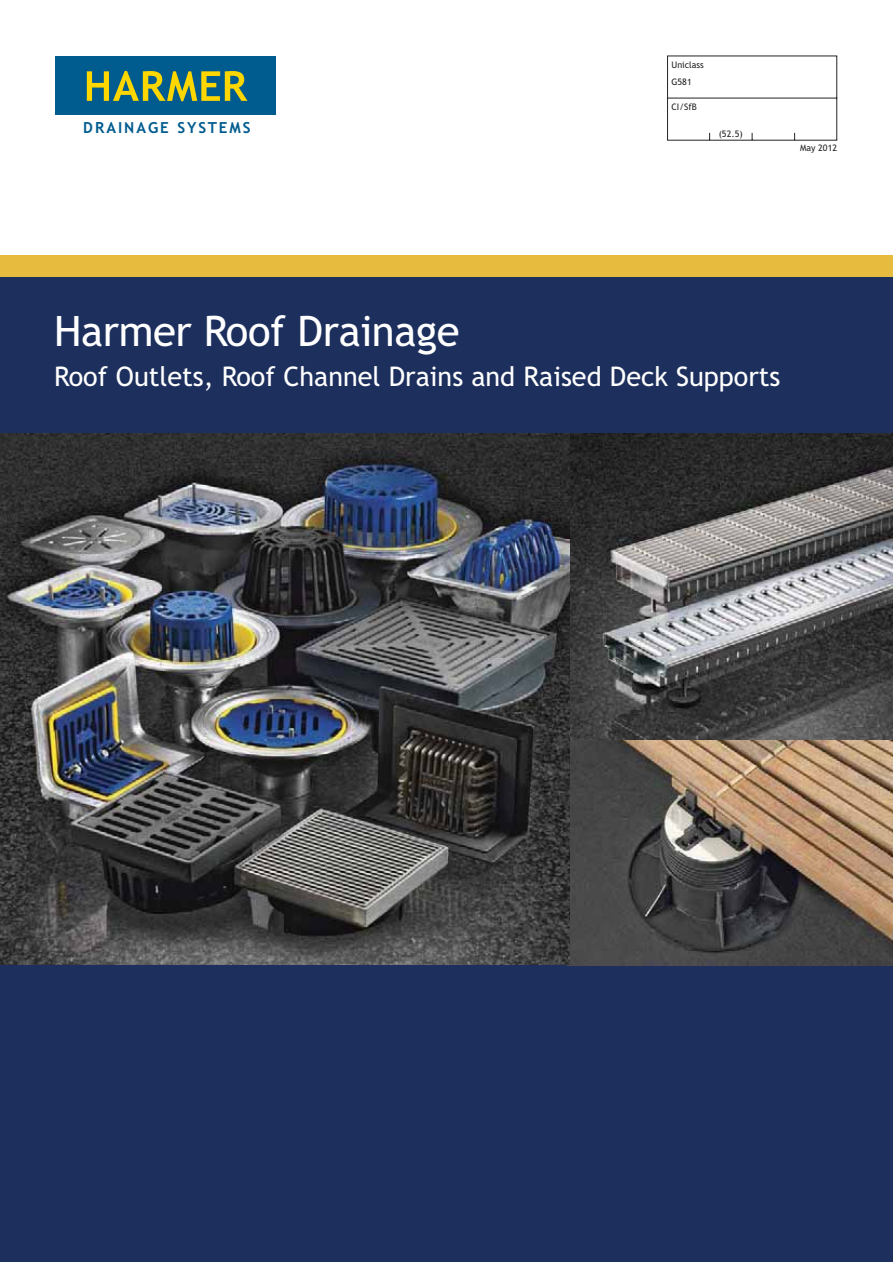
<style>
.page{position:relative;width:893px;height:1263px;background:#fff}
.page>*{position:absolute;margin:0;border:0;box-sizing:border-box;transform-origin:0 0}
.t1{font:42px "Trebuchet MS";letter-spacing:-.01em;color:#fff}
.t2{font:27px "Trebuchet MS";color:#fff}
.t3{font:700 15.3px "Trebuchet MS";letter-spacing:.13em;color:#005b8f}
.t4{font:9px "Trebuchet MS";color:#242425}
</style>
<div class="page">
<div style="left:0;top:272px;width:892px;height:990px;background:#1d305d"></div>
<img style="left:569px;top:739px;width:323px;height:226px">
<div style="left:0;top:255px;width:892px;height:22px;background:#e7bc3e"></div>
<img style="left:569px;top:434px;width:323px;height:305px">
<svg style="left:667px;top:55px;width:171px;height:86px"></svg>
<div style="left:56px;top:56px;width:220px;height:58px;background:#005b8f"></div>
<svg style="left:87px;top:71px;width:160px;height:30px"></svg>
<img style="left:0;top:434px;width:569px;height:531px">
<p class="t3" style="left:83px;top:121px;width:169px">DRAINAGE SYSTEMS</p>
<p class="t4" style="left:671px;top:61px;width:34px">Uniclass</p>
<p class="t4" style="left:671px;top:103px;width:27px">CI/SfB</p>
<p class="t4" style="left:671px;top:79px;width:22px">G581</p>
<p class="t4" style="left:719px;top:130px;width:26px">(52.5)</p>
<p class="t4" style="left:800px;top:145px;width:39px">May 2012</p>
<h1 class="t1" style="left:54px;top:315px;width:407px">Harmer Roof Drainage</h1>
<p class="t2" style="left:54px;top:366px;width:728px">Roof Outlets, Roof Channel Drains and Raised Deck Supports</p>
</div>
